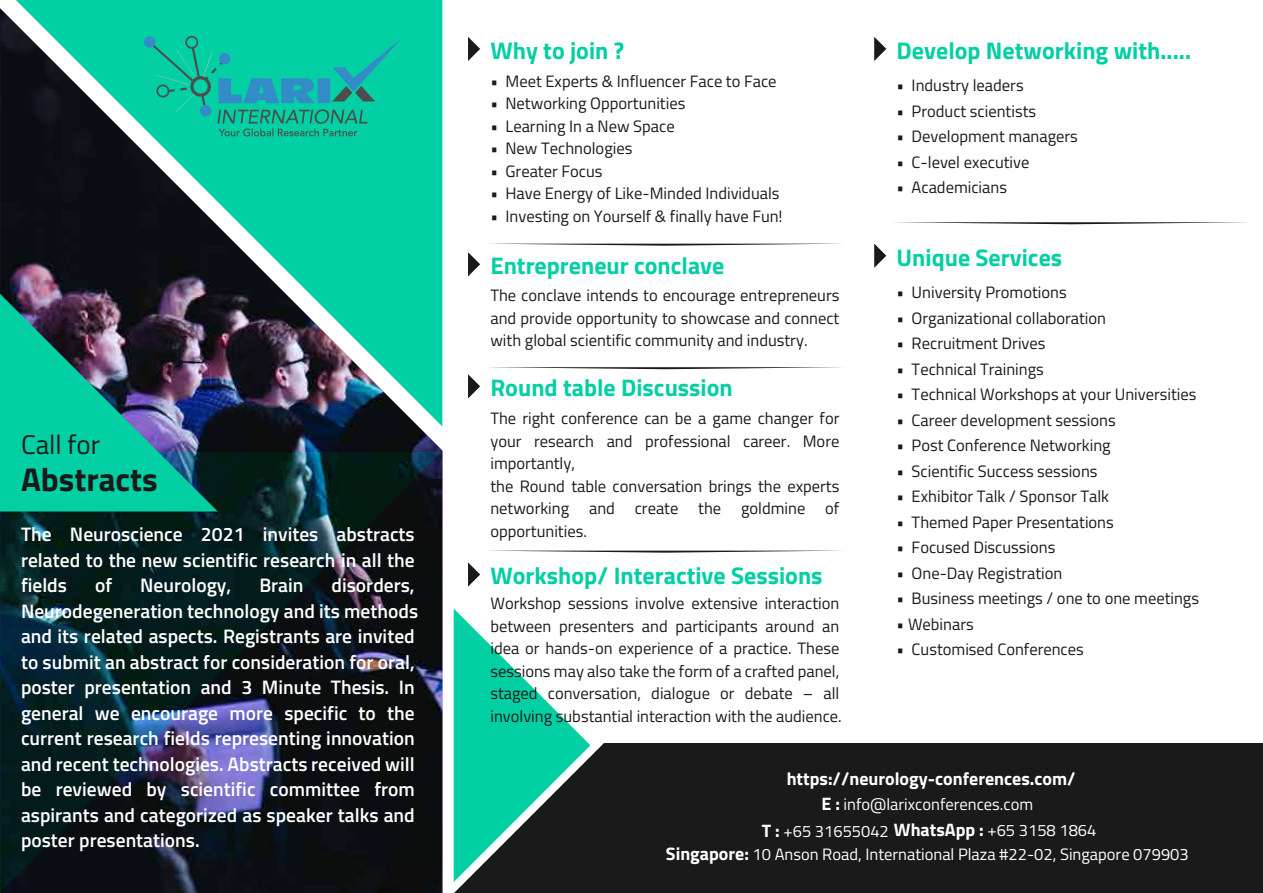
<style>
.page{position:relative;width:1263px;height:893px;background:#fff}
.page>*{position:absolute;margin:0;border:0;box-sizing:border-box;transform-origin:0 0}
.t1{font:700 33px "Titillium Web";color:#1a1a1a}
.t2{font:27px "Titillium Web";color:#1a1a1a}
.t3{font:700 24px "Titillium Web";color:#02cfa3}
.t4{font:600 19.5px/25.5px "Titillium Web";color:#fff;text-align:justify}
.t5{font:700 18px "Titillium Web";color:#fff}
.t6{font:16.5px/22.5px "Titillium Web";color:#1a1a1a}
.t7{font:16.5px "Titillium Web";color:#fff}
.s1{font-weight:700;font-size:18px}
</style>
<div class="page">
<div style="left:604px;top:743px;width:659px;height:150px;background:#1a1a1a"></div>
<svg style="left:468px;top:37px;width:12px;height:24px"></svg>
<svg style="left:519px;top:244px;width:292px;height:2px"></svg>
<svg style="left:895px;top:222px;width:353px;height:2px"></svg>
<svg style="left:522px;top:551px;width:287px;height:2px"></svg>
<img style="left:0;top:8px;width:442px;height:885px">
<svg style="left:16px;top:0;width:426px;height:426px;background:#228776"></svg>
<svg style="left:0;top:452px;width:441px;height:441px;background:#0f1e26"></svg>
<img style="left:0;top:294px;width:218px;height:217px">
<svg style="left:454px;top:609px;width:150px;height:284px"></svg>
<svg style="left:468px;top:562px;width:12px;height:25px"></svg>
<svg style="left:874px;top:37px;width:12px;height:24px"></svg>
<svg style="left:874px;top:244px;width:12px;height:24px"></svg>
<svg style="left:468px;top:252px;width:12px;height:24px"></svg>
<svg style="left:468px;top:367px;width:374px;height:31px"></svg>
<svg style="left:144px;top:35px;width:257px;height:102px;background:#0dbea1"></svg>
<h2 class="t2" style="left:21px;top:425px;width:81px">Call for</h2>
<h1 class="t1" style="left:21px;top:454px;width:138px">Abstracts</h1>
<p class="t4" style="left:21px;top:521px;width:395px">The Neuroscience 2021 invites abstracts related to the new scientific research in all the fields</p>
<p class="t4" style="left:95px;top:572px;width:19px">of</p>
<p class="t4" style="left:140px;top:572px;width:93px">Neurology,</p>
<p class="t4" style="left:259px;top:572px;width:46px">Brain</p>
<p class="t4" style="left:21px;top:572px;width:399px;text-align:left;text-indent:311px">disorders, Neurodegeneration technology and its methods and its related aspects. Registrants are invited to submit an abstract for consideration for oral, poster presentation and 3 Minute Thesis. In general we encourage more specific to the current research fields representing innovation and recent technologies. Abstracts received will be reviewed by scientific committee from aspirants and categorized as speaker talks and poster presentations.</p>
<h3 class="t3" style="left:490px;top:32px;width:135px">Why to join ?</h3>
<p class="t6" style="left:490px;top:69px;width:288px">• Meet Experts &amp; Influencer Face to Face</p>
<p class="t6" style="left:490px;top:91px;width:196px">• Networking Opportunities</p>
<p class="t6" style="left:490px;top:114px;width:186px">• Learning In a New Space</p>
<p class="t6" style="left:490px;top:137px;width:144px">• New Technologies</p>
<p class="t6" style="left:490px;top:159px;width:114px">• Greater Focus</p>
<p class="t6" style="left:490px;top:182px;width:291px">• Have Energy of Like-Minded Individuals</p>
<p class="t6" style="left:490px;top:204px;width:294px">• Investing on Yourself &amp; finally have Fun!</p>
<h3 class="t3" style="left:490px;top:247px;width:236px">Entrepreneur conclave</h3>
<p class="t6" style="left:490px;top:284px;width:350px;text-align:justify">The conclave intends to encourage entrepreneurs and provide opportunity to showcase and connect with global scientific community and industry.</p>
<h3 class="t3" style="left:490px;top:369px;width:244px">Round table Discussion</h3>
<p class="t6" style="left:490px;top:406px;width:351px">The right conference can be a game changer for your research and professional career. More importantly,<br>the Round table conversation brings the experts networking and create the goldmine of opportunities.</p>
<h3 class="t3" style="left:490px;top:558px;width:334px">Workshop/ Interactive Sessions</h3>
<p class="t6" style="left:490px;top:592px;width:353px">Workshop sessions involve extensive interaction between presenters and participants around an idea or hands-on experience of a practice. These sessions may also take the form of a crafted panel, staged conversation, dialogue or debate – all involving substantial interaction with the audience.</p>
<h3 class="t3" style="left:896px;top:32px;width:296px">Develop Networking with.....</h3>
<p class="t6" style="left:896px;top:73px;width:129px">• Industry leaders</p>
<p class="t6" style="left:896px;top:99px;width:141px">• Product scientists</p>
<p class="t6" style="left:896px;top:124px;width:183px">• Development managers</p>
<p class="t6" style="left:896px;top:150px;width:134px">• C-level executive</p>
<p class="t6" style="left:896px;top:175px;width:112px">• Academicians</p>
<h3 class="t3" style="left:896px;top:239px;width:167px">Unique Services</h3>
<p class="t6" style="left:896px;top:280px;width:172px">• University Promotions</p>
<p class="t6" style="left:896px;top:306px;width:211px">• Organizational collaboration</p>
<p class="t6" style="left:896px;top:331px;width:150px">• Recruitment Drives</p>
<p class="t6" style="left:896px;top:357px;width:149px">• Technical Trainings</p>
<p class="t6" style="left:896px;top:382px;width:301px">• Technical Workshops at your Universities</p>
<p class="t6" style="left:896px;top:408px;width:221px">• Career development sessions</p>
<p class="t6" style="left:896px;top:433px;width:216px">• Post Conference Networking</p>
<p class="t6" style="left:896px;top:459px;width:202px">• Scientific Success sessions</p>
<p class="t6" style="left:896px;top:484px;width:214px">• Exhibitor Talk / Sponsor Talk</p>
<p class="t6" style="left:896px;top:510px;width:219px">• Themed Paper Presentations</p>
<p class="t6" style="left:896px;top:535px;width:160px">• Focused Discussions</p>
<p class="t6" style="left:896px;top:561px;width:167px">• One-Day Registration</p>
<p class="t6" style="left:896px;top:586px;width:304px">• Business meetings / one to one meetings</p>
<p class="t6" style="left:896px;top:612px;width:79px">• Webinars</p>
<p class="t6" style="left:896px;top:637px;width:189px">• Customised Conferences</p>
<p class="t5" style="left:787px;top:765px;width:290px">https://neurology-conferences.com/</p>
<p class="t7" style="left:821px;top:792px;width:213px"><span class="s1">E :</span> info@larixconferences.com</p>
<p class="t7" style="left:666px;top:842px;width:524px"><span class="s1">Singapore:</span> 10 Anson Road, International Plaza #22-02, Singapore 079903</p>
<p class="t7" style="left:762px;top:818px;width:336px"><span class="s1">T :</span> +65 31655042 <span class="s1">WhatsApp :</span> +65 3158 1864</p>
</div>
